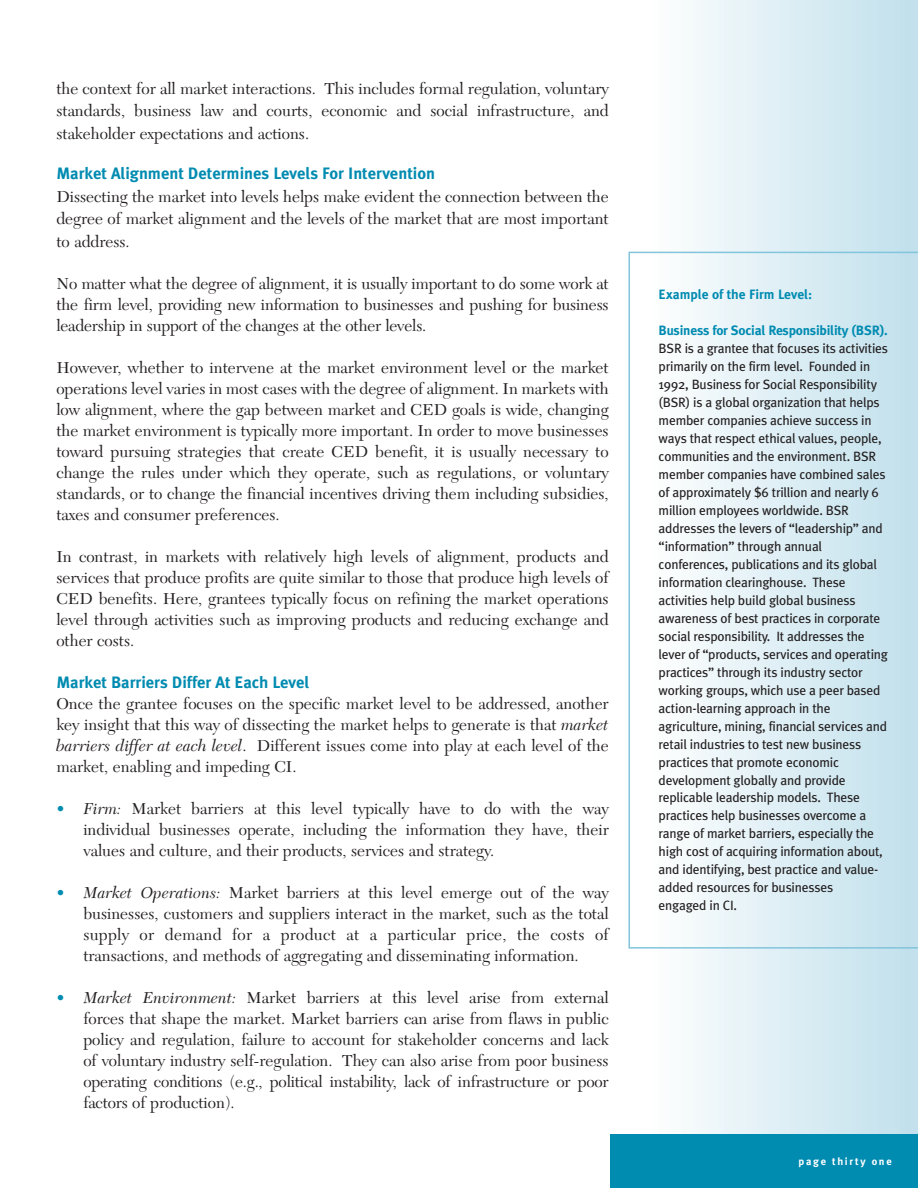
<style>
.page{position:relative;width:918px;height:1188px;background:#fff}
.page>*{position:absolute;margin:0;border:0;box-sizing:border-box;transform-origin:0 0}
.t1{font:16.5px/21px "New Caledonia";color:#231f20;text-align:justify}
.t2{font:700 16.5px "Meta Plus";color:#008bb1}
.t3{font:13.5px/18px "Meta Plus";letter-spacing:-.015em;color:#231f20}
.t4{font:700 13.5px "Meta Plus";letter-spacing:-.015em;color:#008bb1}
.t5{font:700 10.5px "Meta Plus";letter-spacing:.165em;color:#fff}
.s1{font-style:italic}
.s2{font-style:italic;color:#008bb1}
</style>
<div class="page">
<svg style="left:610px;top:0;width:308px;height:1188px"></svg>
<p class="t1" style="left:56px;top:79px;width:554px;line-height:22.5px">the context for all market interactions. This includes formal regulation, voluntary standards, business law and courts, economic and social infrastructure, and stakeholder expectations and actions.</p>
<p class="t2" style="left:56px;top:167px;width:380px">Market Alignment Determines Levels For Intervention</p>
<p class="t1" style="left:56px;top:187px;width:554px;line-height:22.5px">Dissecting the market into levels helps make evident the connection between the degree of market alignment and the levels of the market that are most important to address.</p>
<p class="t1" style="left:56px;top:275px;width:554px">No matter what the degree of alignment, it is usually important to do some work at the firm level, providing new information to businesses and pushing for business leadership in support of the changes at the other levels.</p>
<p class="t1" style="left:56px;top:359px;width:554px">However, whether to intervene at the market environment level or the market operations level varies in most cases with the degree of alignment. In markets with low alignment, where the gap between market and CED goals is wide, changing the market environment is typically more important. In order to move businesses toward pursuing strategies that create CED benefit, it is usually necessary to change the rules under which they operate, such as regulations, or voluntary standards, or to change the financial incentives driving them including subsidies, taxes and consumer preferences.</p>
<p class="t1" style="left:56px;top:548px;width:554px">In contrast, in markets with relatively high levels of alignment, products and services that produce profits are quite similar to those that produce high levels of CED benefits. Here, grantees typically focus on refining the market operations level through activities such as improving products and reducing exchange and other costs.</p>
<p class="t2" style="left:56px;top:676px;width:255px">Market Barriers Differ At Each Level</p>
<p class="t1" style="left:56px;top:695px;width:554px">Once the grantee focuses on the specific market level to be addressed, another key insight that this way of dissecting the market helps to generate is that <span class="s1">market barriers differ at each level</span>. Different issues come into play at each level of the market, enabling and impeding CI.</p>
<p class="t1" style="left:83px;top:800px;width:527px;text-indent:-27px"><span class="s2">•</span> <span class="s1">Firm:</span> Market barriers at this level typically have to do with the way individual businesses operate, including the information they have, their values and culture, and their products, services and strategy.</p>
<p class="t1" style="left:83px;top:884px;width:527px;text-indent:-27px"><span class="s2">•</span> <span class="s1">Market Operations:</span> Market barriers at this level emerge out of the way businesses, customers and suppliers interact in the market, such as the total supply or demand for a product at a particular price, the costs of transactions, and methods of aggregating and disseminating information.</p>
<p class="t1" style="left:83px;top:989px;width:527px;text-indent:-27px"><span class="s2">•</span> <span class="s1">Market Environment:</span> Market barriers at this level arise from external forces that shape the market. Market barriers can arise from flaws in public policy and regulation, failure to account for stakeholder concerns and lack of voluntary industry self-regulation. They can also arise from poor business operating conditions (e.g., political instability, lack of infrastructure or poor factors of production).</p>
<p class="t4" style="left:659px;top:289px;width:155px">Example of the Firm Level:</p>
<p class="t4" style="left:659px;top:325px;width:231px">Business for Social Responsibility (BSR).</p>
<p class="t3" style="left:659px;top:340px;width:231px">BSR is a grantee that focuses its activities primarily on the firm level. Founded in 1992, Business for Social Responsibility (BSR) is a global organization that helps member companies achieve success in ways that respect ethical values, people, communities and the environment. BSR member companies have combined sales of approximately $6 trillion and nearly 6 million employees worldwide. BSR addresses the levers of “leadership” and “information” through annual conferences, publications and its global information clearinghouse. These activities help build global business awareness of best practices in corporate social responsibility. It addresses the lever of “products, services and operating practices” through its industry sector working groups, which use a peer based action-learning approach in the agriculture, mining, financial services and retail industries to test new business practices that promote economic development globally and provide replicable leadership models. These practices help businesses overcome a range of market barriers, especially the high cost of acquiring information about, and identifying, best practice and value&shy;added resources for businesses<br>engaged in CI.</p>
<p class="t5" style="left:799px;top:1157px;width:95px">page thirty one</p>
</div>
